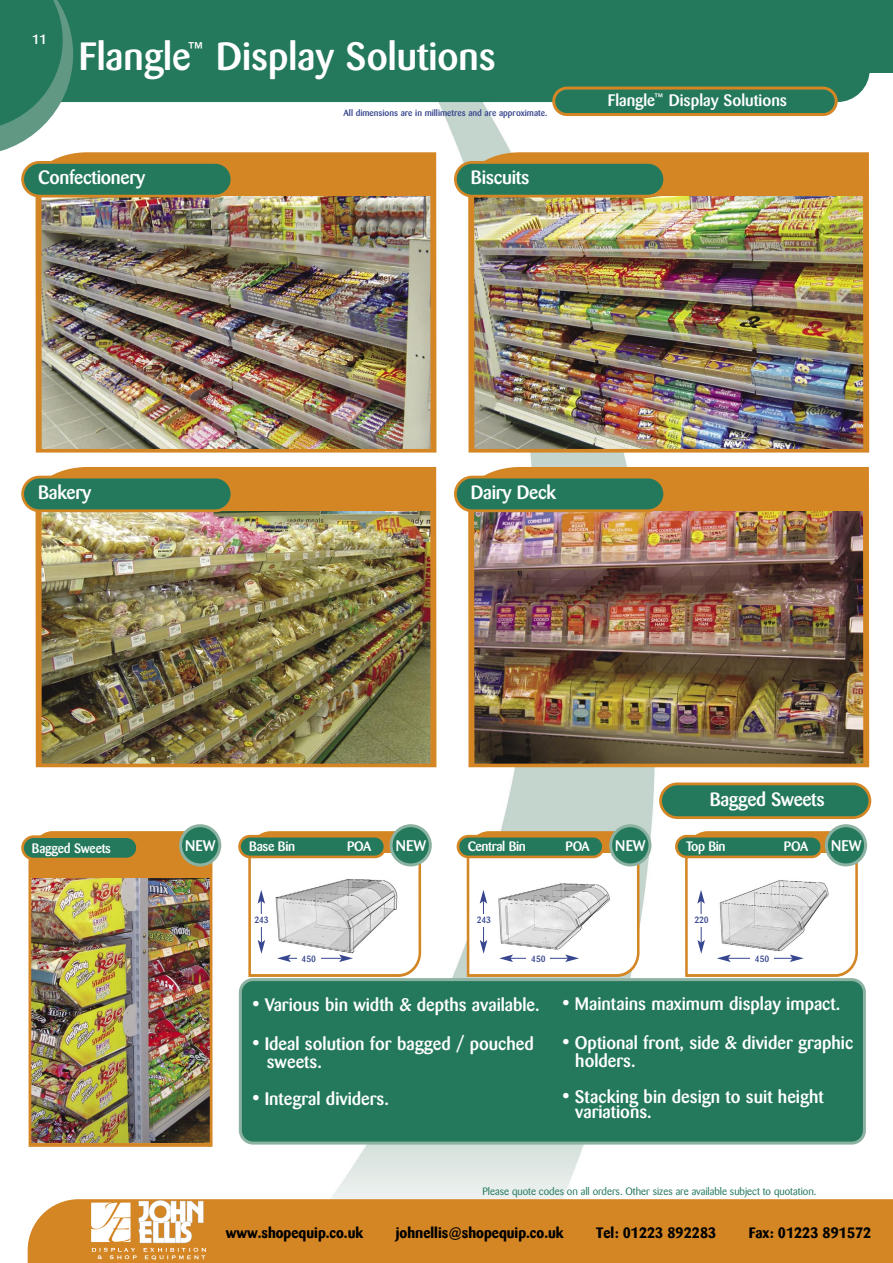
<style>
.page{position:relative;width:893px;height:1263px;background:#fff}
.page>*{position:absolute;margin:0;border:0;box-sizing:border-box;transform-origin:0 0}
.t1{font:500 39px "Barmeno";color:#fff}
.t2{font:500 19.05px "Barmeno";letter-spacing:-.015em;color:#fff}
.t3{font:500 18px/18px "Barmeno";color:#fff}
.t4{font:500 16.5px "Barmeno";color:#fff}
.t5{font:500 15.3px "Barmeno";letter-spacing:.005em;color:#fff}
.t6{font:700 15px "Barmeno";color:#000}
.t7{font:500 13.5px "Barmeno";letter-spacing:-.025em;color:#fff}
.t8{font:10.5px "Barmeno";color:#24795d}
.t9{font:500 9px "Barmeno";color:#37468e}
.s1{font-size:21px}
</style>
<div class="page">
<img style="left:277px;top:102px;width:395px;height:1097px">
<div style="left:73px;top:72px;width:797px;height:30px;background:#24795d"></div>
<div style="left:0;top:0;width:892px;height:72px;background:#24795d"></div>
<div style="left:554px;top:88px;width:282px;height:27px;background:#24795d;border-radius:13px"></div>
<div style="left:552px;top:87px;width:286px;height:29px;border:3px solid #d48625;border-radius:13px"></div>
<svg style="left:0;top:0;width:73px;height:151px"></svg>
<div style="left:28px;top:1199px;width:864px;height:64px;background:#d48625"></div>
<img style="left:34px;top:150px;width:404px;height:305px">
<div style="left:23px;top:162px;width:209px;height:34px;background:#24795d;border-radius:17px"></div>
<div style="left:21px;top:161px;width:212px;height:36px;border:3px solid #d48625;border-radius:17px"></div>
<img style="left:467px;top:150px;width:403px;height:305px">
<div style="left:455px;top:162px;width:210px;height:34px;background:#24795d;border-radius:17px"></div>
<div style="left:454px;top:161px;width:212px;height:36px;border:3px solid #d48625;border-radius:17px"></div>
<img style="left:35px;top:465px;width:403px;height:305px">
<div style="left:23px;top:477px;width:209px;height:34px;background:#24795d;border-radius:17px"></div>
<div style="left:21px;top:476px;width:212px;height:36px;border:3px solid #d48625;border-radius:17px"></div>
<img style="left:641px;top:465px;width:229px;height:305px">
<div style="left:455px;top:477px;width:210px;height:34px;background:#24795d;border-radius:17px"></div>
<div style="left:454px;top:476px;width:212px;height:36px;border:3px solid #d48625;border-radius:17px"></div>
<div style="left:240px;top:836px;width:145px;height:21px;background:#24795d;border-radius:10px"></div>
<div style="left:238px;top:835px;width:148px;height:23px;border:3px solid #d48625;border-radius:10px"></div>
<div style="left:240px;top:980px;width:624px;height:163px;background:#24795d;border-radius:13px"></div>
<div style="left:239px;top:978px;width:627px;height:166px;border:3px solid #8cb2a2;border-radius:13px"></div>
<div style="left:457px;top:835px;width:148px;height:23px;border:3px solid #d48625;border-radius:10px"></div>
<svg style="left:676px;top:836px;width:146px;height:21px"></svg>
<div style="left:675px;top:835px;width:148px;height:23px;border:3px solid #d48625;border-radius:10px"></div>
<img style="left:28px;top:830px;width:186px;height:316px">
<div style="left:23px;top:837px;width:114px;height:22px;background:#24795d;border-radius:11px"></div>
<div style="left:21px;top:835px;width:118px;height:25px;border:3px solid #d48625;border-radius:11px"></div>
<div style="left:661px;top:784px;width:209px;height:34px;background:#24795d;border-radius:17px"></div>
<div style="left:659px;top:782px;width:212px;height:37px;border:3px solid #d48625;border-radius:17px"></div>
<img style="left:247px;top:416px;width:175px;height:562px">
<div style="left:297px;top:954px;width:24px;height:12px;background:#fff"></div>
<div style="left:252px;top:914px;width:19px;height:13px;background:#fff"></div>
<img style="left:465px;top:416px;width:176px;height:562px">
<div style="left:527px;top:954px;width:23px;height:12px;background:#fff"></div>
<div style="left:474px;top:914px;width:19px;height:13px;background:#fff"></div>
<img style="left:684px;top:416px;width:175px;height:561px">
<div style="left:750px;top:954px;width:24px;height:12px;background:#fff"></div>
<div style="left:692px;top:914px;width:19px;height:13px;background:#fff"></div>
<div style="left:391px;top:826px;width:39px;height:39px;background:#24795d;border-radius:50%"></div>
<div style="left:390px;top:824px;width:42px;height:42px;border:3px solid #8cb2a2;border-radius:50%"></div>
<div style="left:181px;top:826px;width:39px;height:39px;background:#24795d;border-radius:50%"></div>
<div style="left:179px;top:824px;width:42px;height:42px;border:3px solid #8cb2a2;border-radius:50%"></div>
<div style="left:611px;top:826px;width:39px;height:39px;background:#24795d;border-radius:50%"></div>
<div style="left:609px;top:824px;width:42px;height:42px;border:3px solid #8cb2a2;border-radius:50%"></div>
<div style="left:826px;top:826px;width:40px;height:39px;background:#24795d;border-radius:50%"></div>
<div style="left:825px;top:824px;width:42px;height:42px;border:3px solid #8cb2a2;border-radius:50%"></div>
<img style="left:92px;top:1200px;width:113px;height:60px">
<p class="t7" style="left:32px;top:31px;width:16px">11</p>
<p class="t1" style="left:79px;top:33px;width:419px">Flangle<sup>™</sup> Display Solutions</p>
<p class="t9" style="left:343px;top:108px;width:205px">All dimensions are in millimetres and are approximate.</p>
<p class="t2" style="left:38px;top:167px;width:109px">Confectionery</p>
<p class="t2" style="left:471px;top:167px;width:60px">Biscuits</p>
<p class="t4" style="left:608px;top:90px;width:181px">Flangle<sup>™</sup> Display Solutions</p>
<p class="t2" style="left:38px;top:481px;width:55px">Bakery</p>
<p class="t2" style="left:471px;top:481px;width:87px">Dairy Deck</p>
<p class="t2" style="left:710px;top:788px;width:117px">Bagged Sweets</p>
<p class="t7" style="left:32px;top:840px;width:81px">Bagged Sweets</p>
<p class="t5" style="left:185px;top:836px;width:32px">NEW</p>
<p class="t5" style="left:396px;top:836px;width:32px">NEW</p>
<p class="t5" style="left:615px;top:836px;width:32px">NEW</p>
<p class="t5" style="left:831px;top:836px;width:32px">NEW</p>
<p class="t7" style="left:468px;top:838px;width:60px">Central Bin</p>
<p class="t7" style="left:565px;top:838px;width:26px">POA</p>
<p class="t7" style="left:686px;top:838px;width:41px">Top Bin</p>
<p class="t7" style="left:784px;top:838px;width:26px">POA</p>
<p class="t7" style="left:249px;top:838px;width:47px">Base Bin</p>
<p class="t7" style="left:347px;top:838px;width:26px">POA</p>
<p class="t9" style="left:255px;top:914px;width:16px">243</p>
<p class="t9" style="left:477px;top:914px;width:16px">243</p>
<p class="t9" style="left:694px;top:914px;width:16px">220</p>
<p class="t9" style="left:301px;top:954px;width:16px">450</p>
<p class="t9" style="left:531px;top:954px;width:16px">450</p>
<p class="t9" style="left:755px;top:954px;width:16px">450</p>
<p class="t3" style="left:252px;top:996px;width:289px"><span class="s1">•</span> Various bin width &amp; depths available.</p>
<p class="t3" style="left:267px;top:1035px;width:269px;text-indent:-14px"><span class="s1">•</span> Ideal solution for bagged / pouched sweets.</p>
<p class="t3" style="left:252px;top:1089px;width:138px"><span class="s1">•</span> Integral dividers.</p>
<p class="t3" style="left:562px;top:994px;width:279px"><span class="s1">•</span> Maintains maximum display impact.</p>
<p class="t3" style="left:575px;top:1034px;width:279px;text-indent:-13px"><span class="s1">•</span> Optional front, side &amp; divider graphic holders.</p>
<p class="t3" style="left:575px;top:1089px;width:250px;line-height:15px;text-indent:-13px"><span class="s1">•</span> Stacking bin design to suit height variations.</p>
<p class="t8" style="left:482px;top:1185px;width:335px">Please quote codes on all orders. Other sizes are available subject to quotation.</p>
<p class="t6" style="left:226px;top:1223px;width:139px">www.shopequip.co.uk</p>
<p class="t6" style="left:396px;top:1223px;width:169px">johnellis@shopequip.co.uk</p>
<p class="t6" style="left:596px;top:1223px;width:122px">Tel: 01223 892283</p>
<p class="t6" style="left:749px;top:1223px;width:124px">Fax: 01223 891572</p>
</div>
